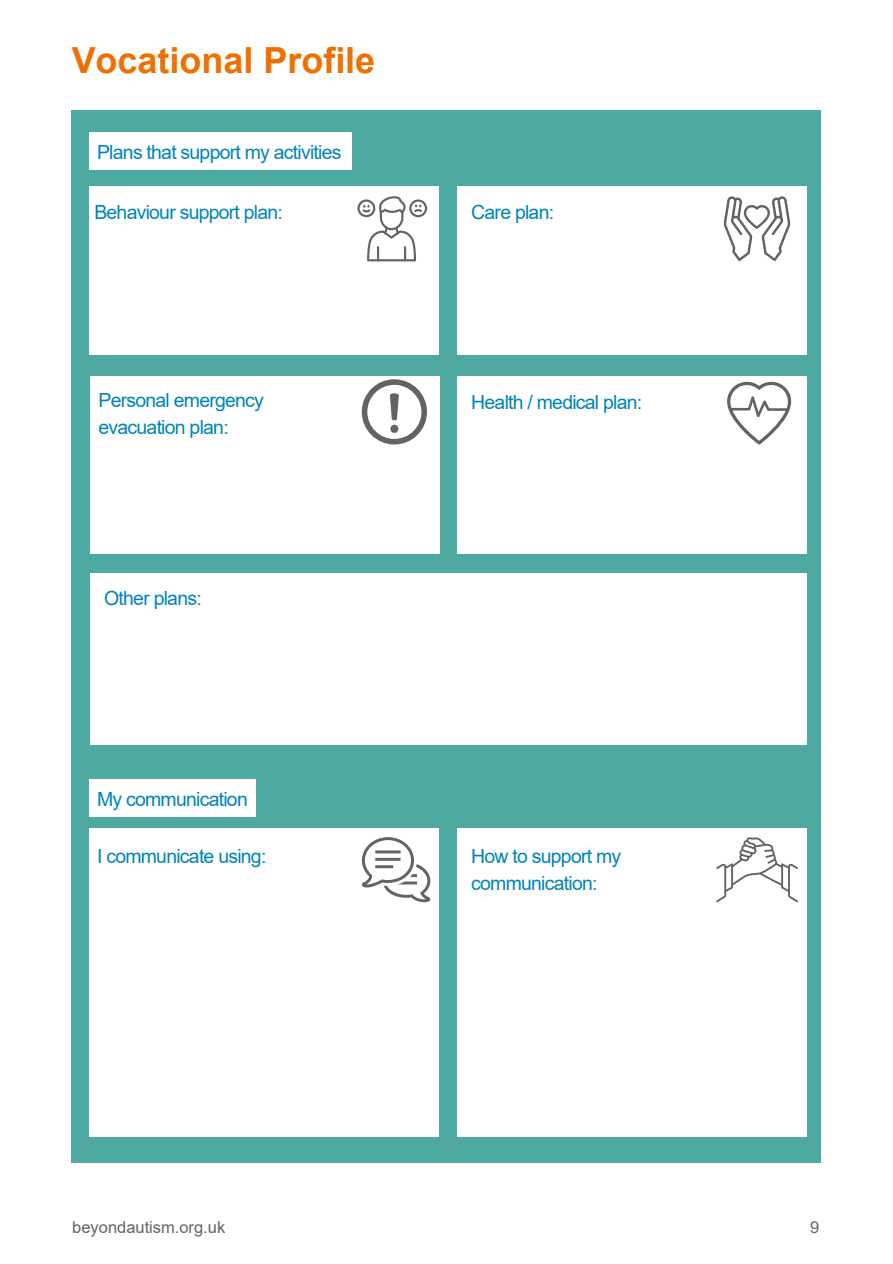
<style>
.page{position:relative;width:893px;height:1264px;background:#fff}
.page>*{position:absolute;margin:0;border:0;box-sizing:border-box;transform-origin:0 0}
.t1{font:700 36px "Arial";color:#ed7102}
.t2{font:19.5px/27px "Arial";letter-spacing:-.04em;color:#0084b6}
.t3{font:16.5px "Arial";color:#636362}
</style>
<div class="page">
<div style="left:72px;top:111px;width:747px;height:1051px;background:#4eaaa1"></div>
<div style="left:90px;top:375px;width:349px;height:178px;background:#fff"></div>
<div style="left:89px;top:133px;width:263px;height:37px;background:#fff"></div>
<div style="left:90px;top:573px;width:716px;height:172px;background:#fff"></div>
<div style="left:457px;top:375px;width:349px;height:178px;background:#fff"></div>
<div style="left:457px;top:187px;width:349px;height:168px;background:#fff"></div>
<div style="left:89px;top:828px;width:349px;height:308px;background:#fff"></div>
<div style="left:458px;top:828px;width:348px;height:308px;background:#fff"></div>
<div style="left:89px;top:779px;width:167px;height:37px;background:#fff"></div>
<div style="left:89px;top:187px;width:349px;height:168px;background:#fff"></div>
<svg style="left:357px;top:196px;width:70px;height:65px"></svg>
<svg style="left:723px;top:196px;width:67px;height:65px"></svg>
<svg style="left:362px;top:379px;width:65px;height:65px"></svg>
<svg style="left:727px;top:381px;width:64px;height:63px"></svg>
<svg style="left:362px;top:837px;width:68px;height:65px"></svg>
<svg style="left:716px;top:837px;width:82px;height:65px"></svg>
<h1 class="t1" style="left:72px;top:40px;width:305px">Vocational Profile</h1>
<p class="t2" style="left:97px;top:139px;width:246px">Plans that support my activities</p>
<p class="t2" style="left:94px;top:199px;width:190px">Behaviour support plan:</p>
<p class="t2" style="left:471px;top:199px;width:84px">Care plan:</p>
<p class="t2" style="left:98px;top:387px;width:167px">Personal emergency evacuation plan:</p>
<p class="t2" style="left:104px;top:585px;width:99px">Other plans:</p>
<p class="t2" style="left:97px;top:785px;width:152px">My communication</p>
<p class="t2" style="left:471px;top:388px;width:172px">Health / medical plan:</p>
<p class="t2" style="left:97px;top:843px;width:171px">I communicate using:</p>
<p class="t2" style="left:471px;top:843px;width:151px">How to support my communication:</p>
<p class="t3" style="left:72px;top:1218px;width:154px">beyondautism.org.uk</p>
<p class="t3" style="left:810px;top:1218px;width:11px">9</p>
</div>
